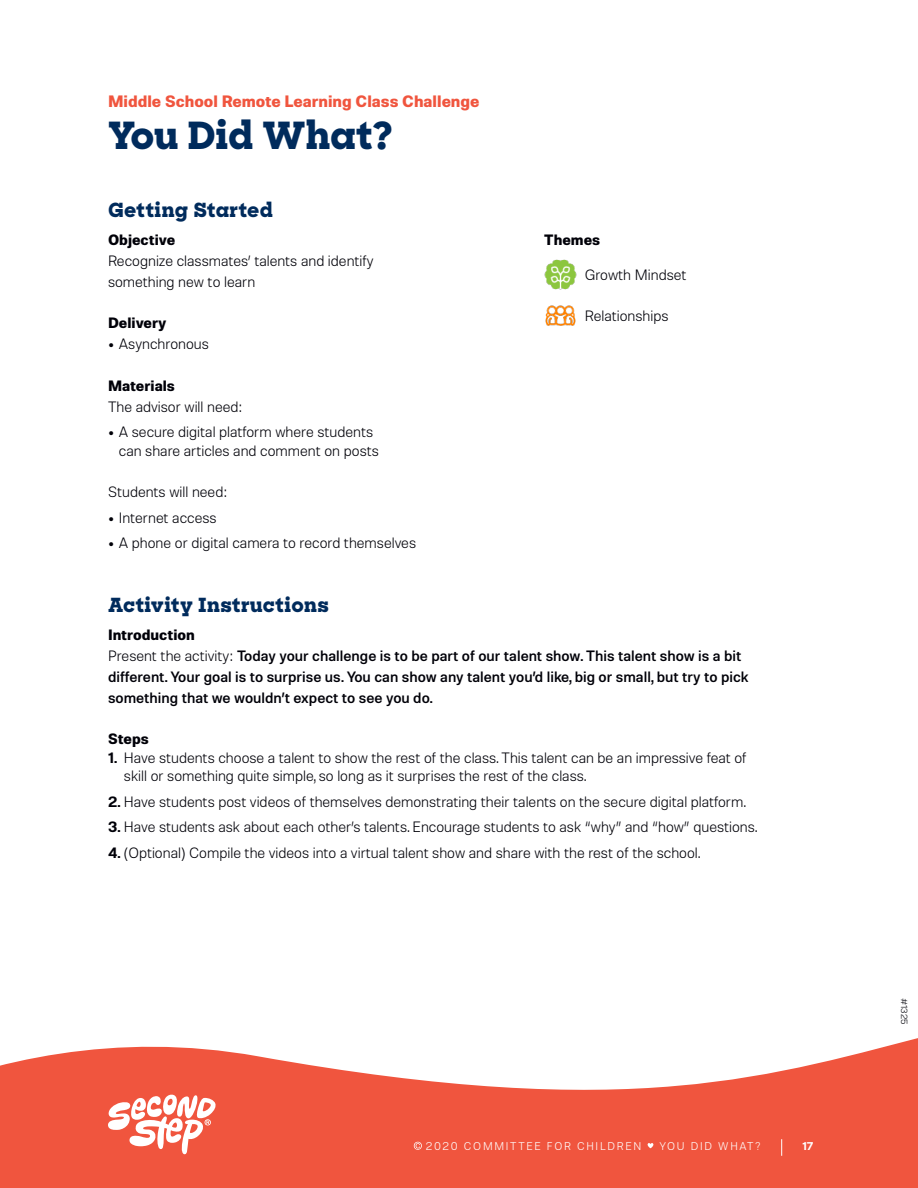
<style>
.page{position:relative;width:918px;height:1188px;background:#fff}
.page>*{position:absolute;margin:0;border:0;box-sizing:border-box;transform-origin:0 0}
._03_header-grades{font:800 37.5px "Sharp Slab";letter-spacing:-.01em;color:#002b5c}
._04B_Second_Header{font:800 19.5px "Sharp Slab";letter-spacing:.02em;color:#002b5c}
._03_header-grades-2{font:700 16.5px "Molde";color:#f0553e}
._07_Subhead_small{font:300 15px/18.8px "Molde";color:#000008}
._06_body-text{font:500 15px/21px "Molde";color:#000008}
._06_body-text-2{font:300 15px "Molde";color:#000008}
._07_Subhead_small-2{font:700 15px "Molde";color:#000008}
.t1{font:300 11.25px "Molde";letter-spacing:.15em;color:#fff}
.t2{font:600 11.25px "Molde";color:#fff}
._08_LEGAL_TEXT{font:300 9px "Molde";color:#000008}
.s1{font-family:"Sharp Slab";font-weight:800}
.s2{font-weight:300}
.s3{font-weight:600}
</style>
<div class="page">
<svg style="left:0;top:1038px;width:918px;height:150px;fill:#f0553e"></svg>
<img style="left:545px;top:305px;width:31px;height:21px">
<img style="left:544px;top:259px;width:33px;height:31px">
<svg style="left:781px;top:1139px;width:1px;height:17px"></svg>
<svg style="left:108px;top:1095px;width:108px;height:59px"></svg>
<svg style="left:414px;top:1142px;width:8px;height:8px"></svg>
<svg style="left:648px;top:1143px;width:5px;height:5px"></svg>
<p class="_03_header-grades-2" style="left:108px;top:90px;width:373px">Middle School Remote Learning Class Challenge</p>
<p class="_03_header-grades" style="left:108px;top:109px;width:287px">You Did What?</p>
<p class="_04B_Second_Header" style="left:108px;top:196px;width:167px">Getting Started</p>
<p class="_07_Subhead_small-2" style="left:108px;top:230px;width:69px">Objective</p>
<p class="_07_Subhead_small" style="left:108px;top:250px;width:267px;line-height:21px">Recognize classmates’ talents and identify something new to learn</p>
<p class="_07_Subhead_small-2" style="left:108px;top:313px;width:60px">Delivery</p>
<p class="_07_Subhead_small" style="left:108px;top:334px;width:102px"><span class="s1">•</span> Asynchronous</p>
<p class="_07_Subhead_small-2" style="left:108px;top:375px;width:69px">Materials</p>
<p class="_06_body-text-2" style="left:108px;top:397px;width:136px">The advisor will need:</p>
<p class="_07_Subhead_small" style="left:119px;top:422px;width:262px;text-indent:-11px"><span class="s1">•</span> A secure digital platform where students can share articles and comment on posts</p>
<p class="_06_body-text-2" style="left:108px;top:482px;width:121px">Students will need:</p>
<p class="_07_Subhead_small" style="left:108px;top:507px;width:110px"><span class="s1">•</span> Internet access</p>
<p class="_07_Subhead_small" style="left:108px;top:533px;width:310px"><span class="s1">•</span> A phone or digital camera to record themselves</p>
<p class="_07_Subhead_small-2" style="left:544px;top:230px;width:57px">Themes</p>
<p class="_06_body-text-2" style="left:585px;top:265px;width:103px">Growth Mindset</p>
<p class="_06_body-text-2" style="left:585px;top:306px;width:85px">Relationships</p>
<p class="_04B_Second_Header" style="left:108px;top:591px;width:222px">Activity Instructions</p>
<p class="_07_Subhead_small-2" style="left:108px;top:624px;width:88px">Introduction</p>
<p class="_06_body-text" style="left:108px;top:644px;width:642px"><span class="s2">Present the activity:</span> Today your challenge is to be part of our talent show. This talent show is a bit different. Your goal is to surprise us. You can show any talent you’d like, big or small, but try to pick something that we wouldn’t expect to see you do.</p>
<p class="_07_Subhead_small-2" style="left:108px;top:729px;width:42px">Steps</p>
<p class="_07_Subhead_small" style="left:124px;top:748px;width:624px;text-indent:-16px"><span class="s3">1.</span> Have students choose a talent to show the rest of the class. This talent can be an impressive feat of skill or something quite simple, so long as it surprises the rest of the class.</p>
<p class="_07_Subhead_small" style="left:108px;top:792px;width:639px"><span class="s3">2.</span> Have students post videos of themselves demonstrating their talents on the secure digital platform.</p>
<p class="_07_Subhead_small" style="left:108px;top:817px;width:651px"><span class="s3">3.</span> Have students ask about each other’s talents. Encourage students to ask “why” and “how” questions.</p>
<p class="_07_Subhead_small" style="left:108px;top:843px;width:594px"><span class="s3">4.</span> (Optional) Compile the videos into a virtual talent show and share with the rest of the school.</p>
<p class="t1" style="left:426px;top:1139px;width:217px">2020 COMMITTEE FOR CHILDREN</p>
<p class="t1" style="left:659px;top:1139px;width:103px">YOU DID WHAT?</p>
<p class="t2" style="left:802px;top:1138px;width:13px">17</p>
<p class="_08_LEGAL_TEXT" style="left:910px;top:998px;width:28px;rotate:90deg">#1325</p>
</div>
